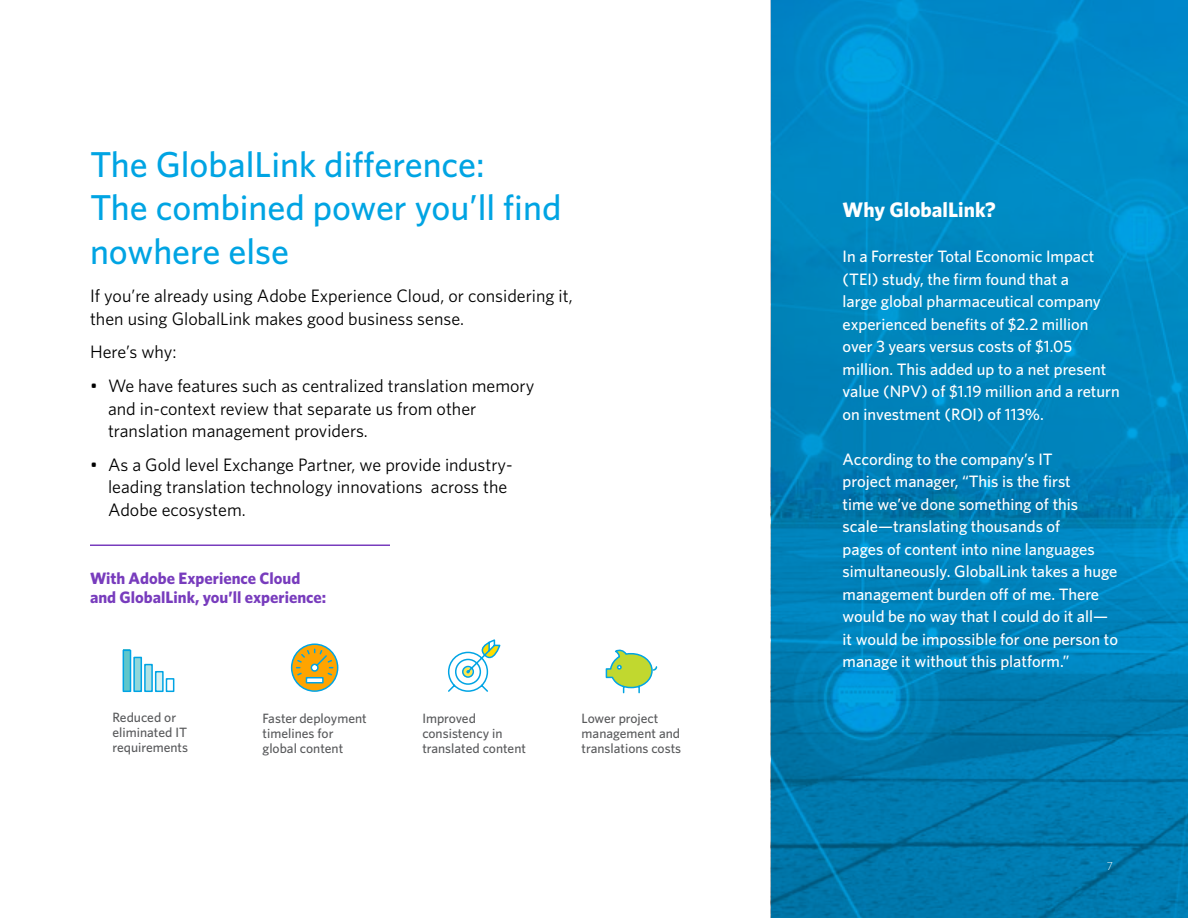
<style>
.page{position:relative;width:1188px;height:918px;background:#fff}
.page>*{position:absolute;margin:0;border:0;box-sizing:border-box;transform-origin:0 0}
.t1{font:500 36px/43.2px "Whitney";color:#00a4e3}
.t2{font:700 21px "Whitney";color:#fff}
.t3{font:18px/22.5px "Whitney";color:#000}
.t4{font:500 16.5px/22.5px "Whitney";color:#fff}
.t5{font:700 16.5px/19.5px "Whitney";color:#783cbd}
.t6{font:500 13.5px/15px "Whitney";color:#58595b}
.t7{font:300 12px "Adobe Clean";color:#fff}
</style>
<div class="page">
<svg style="left:771px;top:0;width:417px;height:918px;background:#0082bb"></svg>
<svg style="left:447px;top:640px;width:54px;height:52px"></svg>
<svg style="left:605px;top:649px;width:53px;height:45px"></svg>
<svg style="left:122px;top:649px;width:53px;height:44px"></svg>
<svg style="left:290px;top:643px;width:49px;height:49px"></svg>
<hr style="left:90px;top:544px;width:300px;height:2px;background:#783cbd">
<h1 class="t1" style="left:90px;top:142px;width:473px">The GlobalLink difference:<br>The combined power you’ll find nowhere else</h1>
<p class="t3" style="left:90px;top:284px;width:484px">If you’re already using Adobe Experience Cloud, or considering it, then using GlobalLink makes good business sense.</p>
<p class="t3" style="left:90px;top:341px;width:88px">Here’s why:</p>
<p class="t3" style="left:108px;top:374px;width:428px;text-indent:-18px">• We have features such as centralized translation memory and in-context review that separate us from other translation management providers.</p>
<p class="t3" style="left:108px;top:453px;width:406px;text-indent:-18px">• As a Gold level Exchange Partner, we provide industry&shy;leading translation technology innovations across the<br>Adobe ecosystem.</p>
<p class="t5" style="left:90px;top:568px;width:238px">With Adobe Experience Cloud and GlobalLink, you’ll experience:</p>
<p class="t6" style="left:112px;top:709px;width:77px">Reduced or eliminated IT requirements</p>
<p class="t6" style="left:263px;top:710px;width:106px">Faster deployment timelines for global content</p>
<p class="t6" style="left:582px;top:710px;width:101px">Lower project management and translations costs</p>
<p class="t6" style="left:422px;top:710px;width:105px">Improved consistency in translated content</p>
<p class="t2" style="left:843px;top:197px;width:155px">Why GlobalLink?</p>
<p class="t4" style="left:843px;top:245px;width:279px">In a Forrester Total Economic Impact (TEI) study, the firm found that a<br>large global pharmaceutical company experienced benefits of $2.2 million over 3 years versus costs of $1.05 million. This added up to a net present value (NPV) of $1.19 million and a return on investment (ROI) of 113%.</p>
<p class="t4" style="left:843px;top:447px;width:277px">According to the company’s IT<br>project manager, “This is the first<br>time we’ve done something of this scale—translating thousands of<br>pages of content into nine languages simultaneously. GlobalLink takes a huge management burden off of me. There would be no way that I could do it all— it would be impossible for one person to manage it without this platform.”</p>
<p class="t7" style="left:1107px;top:858px;width:8px">7</p>
</div>
